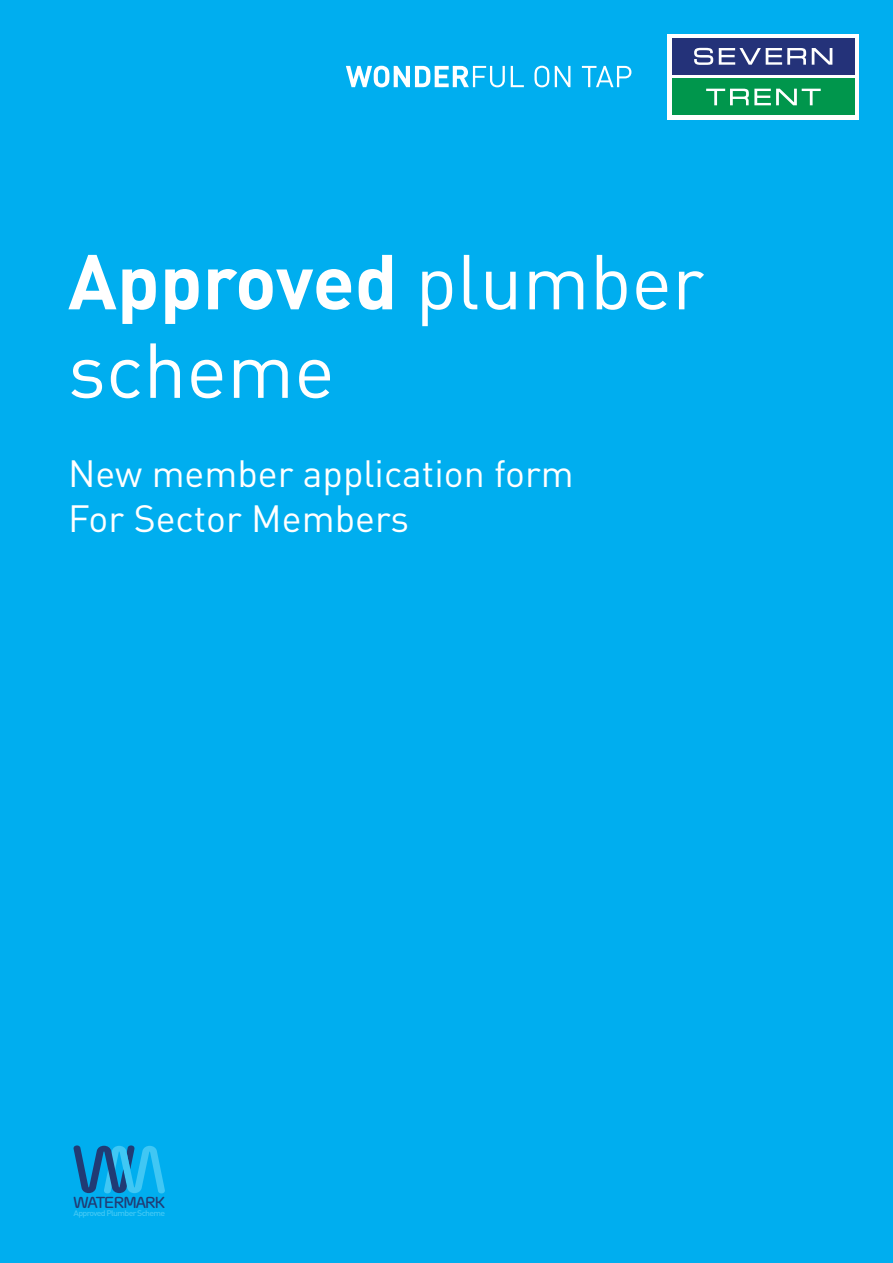
<style>
.page{position:relative;width:893px;height:1263px;background:#00aeef}
.page>*{position:absolute;margin:0;border:0;box-sizing:border-box;transform-origin:0 0}
.t1{font:76.5px/88.5px "DINOT";color:#fff}
.t2{font:37.5px/45px "DINOT";color:#fff}
.t3{font:500 15.9px "Morebi Rounded";letter-spacing:-.075em;color:#213b74;scale:1.09 1}
.t4{font:500 8.1px "DIN";letter-spacing:-.08em;color:#40c7f4;scale:1.09 1}
.s1{font-weight:700}
</style>
<div class="page">
<div style="left:668px;top:34px;width:191px;height:85px;background:#fff"></div>
<div style="left:672px;top:38px;width:183px;height:36px;background:#243279"></div>
<div style="left:672px;top:79px;width:183px;height:36px;background:#00964c"></div>
<svg style="left:694px;top:48px;width:19px;height:17px"></svg>
<svg style="left:719px;top:48px;width:87px;height:17px"></svg>
<svg style="left:812px;top:48px;width:20px;height:17px"></svg>
<svg style="left:706px;top:89px;width:115px;height:16px"></svg>
<svg style="left:346px;top:66px;width:159px;height:21px"></svg>
<svg style="left:511px;top:66px;width:13px;height:21px"></svg>
<svg style="left:534px;top:66px;width:15px;height:21px"></svg>
<svg style="left:555px;top:66px;width:15px;height:21px"></svg>
<svg style="left:582px;top:66px;width:49px;height:21px"></svg>
<svg style="left:74px;top:1145px;width:91px;height:48px"></svg>
<h1 class="t1" style="left:68px;top:236px;width:638px"><span class="s1">Approved</span> plumber scheme</h1>
<p class="t2" style="left:68px;top:450px;width:507px">New member application form<br>For Sector Members</p>
<p class="t3" style="left:74px;top:1191px;width:85px">WATERMARK</p>
<p class="t4" style="left:74px;top:1208px;width:86px">Approved Plumber Scheme</p>
</div>
